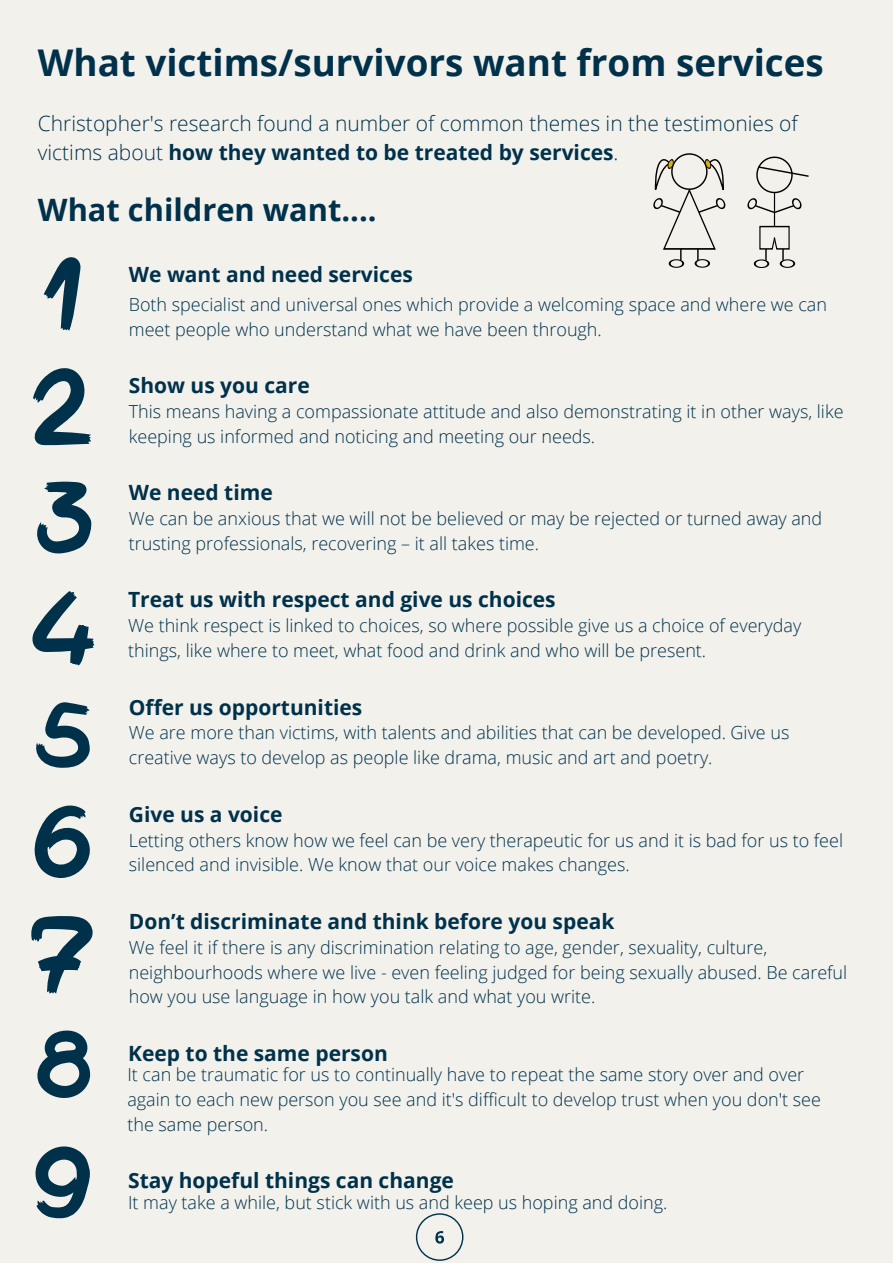
<style>
.page{position:relative;width:893px;height:1264px;background:#fff}
.page>*{position:absolute;margin:0;border:0;box-sizing:border-box;transform-origin:0 0}
.t1{font:700 36.75px "Open Sans";color:#00314b}
.t2{font:700 30.75px "Open Sans";color:#00314b}
.t3{font:700 21px "Open Sans";color:#00314b}
.t4{font:300 21px/29.2px "Open Sans";color:#00314b}
.t5{font:300 18px/24.8px "Open Sans";color:#00314b}
.s1{font-weight:700}
</style>
<div class="page">
<div style="left:0;top:0;width:892px;height:1262px;background:#f2f1ec"></div>
<svg style="left:653px;top:153px;width:73px;height:115px"></svg>
<hr style="left:773px;top:192px;width:2px;height:34px;background:#000">
<svg style="left:753px;top:225px;width:43px;height:43px"></svg>
<svg style="left:747px;top:156px;width:61px;height:58px"></svg>
<svg style="left:32px;top:591px;width:62px;height:74px"></svg>
<svg style="left:44px;top:257px;width:37px;height:74px"></svg>
<svg style="left:33px;top:368px;width:58px;height:77px"></svg>
<svg style="left:37px;top:481px;width:55px;height:73px"></svg>
<svg style="left:36px;top:702px;width:54px;height:66px"></svg>
<svg style="left:34px;top:805px;width:56px;height:73px"></svg>
<svg style="left:31px;top:916px;width:62px;height:77px"></svg>
<svg style="left:35px;top:1146px;width:55px;height:72px"></svg>
<svg style="left:37px;top:1030px;width:53px;height:68px"></svg>
<svg style="left:416px;top:1213px;width:47px;height:47px"></svg>
<h1 class="t1" style="left:38px;top:37px;width:787px">What victims/survivors want from services</h1>
<p class="t4" style="left:38px;top:108px;width:761px">Christopher's research found a number of common themes in the testimonies of victims about <span class="s1">how they wanted to be treated by services</span>.</p>
<h2 class="t2" style="left:38px;top:188px;width:340px">What children want....</h2>
<p class="t3" style="left:129px;top:259px;width:285px">We want and need services</p>
<p class="t5" style="left:129px;top:291px;width:699px">Both specialist and universal ones which provide a welcoming space and where we can meet people who understand what we have been through.</p>
<p class="t3" style="left:129px;top:371px;width:182px">Show us you care</p>
<p class="t5" style="left:129px;top:398px;width:716px">This means having a compassionate attitude and also demonstrating it in other ways, like keeping us informed and noticing and meeting our needs.</p>
<p class="t3" style="left:129px;top:478px;width:145px">We need time</p>
<p class="t5" style="left:129px;top:505px;width:694px">We can be anxious that we will not be believed or may be rejected or turned away and trusting professionals, recovering – it all takes time.</p>
<p class="t3" style="left:128px;top:585px;width:429px">Treat us with respect and give us choices</p>
<p class="t5" style="left:128px;top:613px;width:674px">We think respect is linked to choices, so where possible give us a choice of everyday things, like where to meet, what food and drink and who will be present.</p>
<p class="t3" style="left:129px;top:692px;width:235px">Offer us opportunities</p>
<p class="t5" style="left:129px;top:720px;width:662px">We are more than victims, with talents and abilities that can be developed. Give us creative ways to develop as people like drama, music and art and poetry.</p>
<p class="t3" style="left:129px;top:799px;width:155px">Give us a voice</p>
<p class="t5" style="left:129px;top:827px;width:715px">Letting others know how we feel can be very therapeutic for us and it is bad for us to feel silenced and invisible. We know that our voice makes changes.</p>
<p class="t3" style="left:129px;top:906px;width:487px">Don’t discriminate and think before you speak</p>
<p class="t5" style="left:129px;top:934px;width:719px">We feel it if there is any discrimination relating to age, gender, sexuality, culture, neighbourhoods where we live - even feeling judged for being sexually abused. Be careful how you use language in how you talk and what you write.</p>
<p class="t3" style="left:128px;top:1038px;width:261px">Keep to the same person</p>
<p class="t5" style="left:127px;top:1061px;width:695px">It can be traumatic for us to continually have to repeat the same story over and over again to each new person you see and it's difficult to develop trust when you don't see the same person.</p>
<p class="t3" style="left:128px;top:1165px;width:327px">Stay hopeful things can change</p>
<p class="t5" style="left:128px;top:1189px;width:541px">It may take a while, but stick with us and keep us hoping and doing.</p>
</div>
